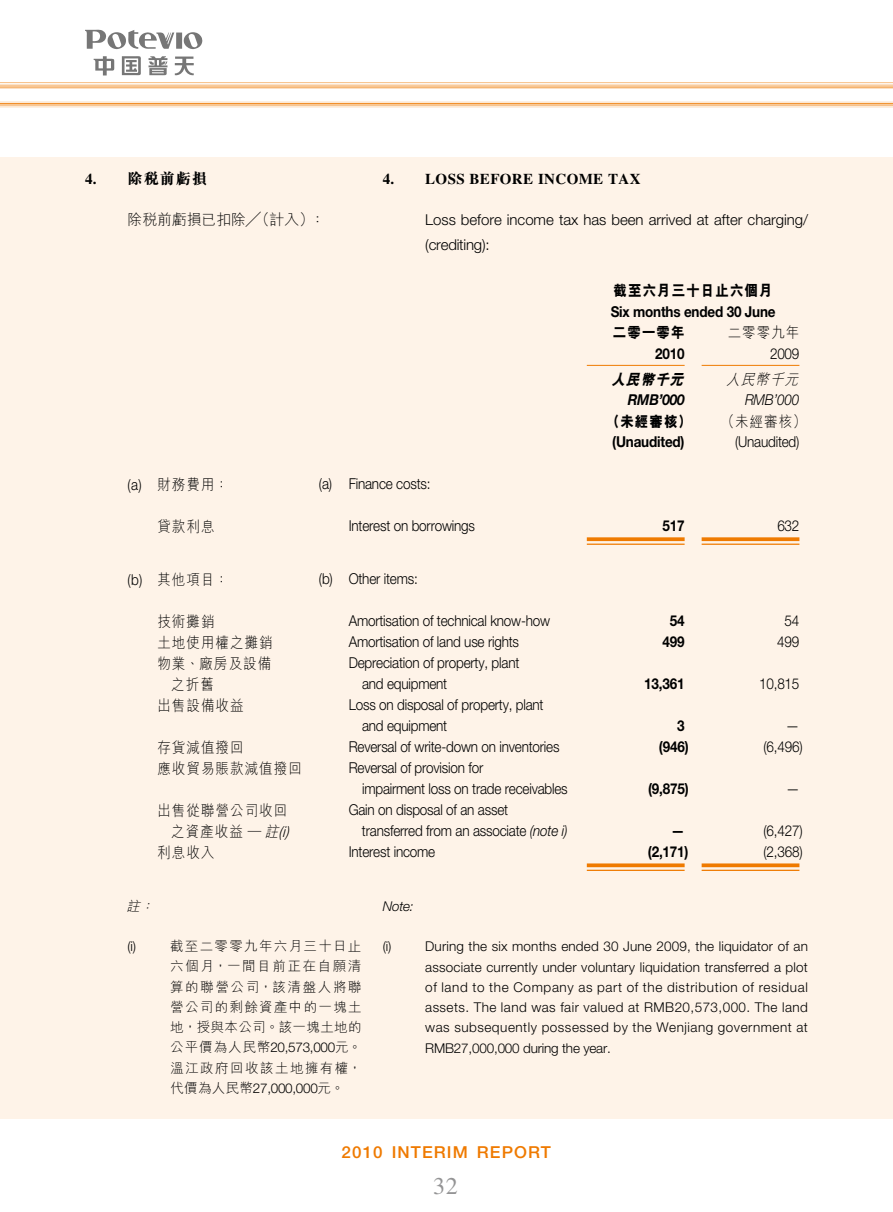
<style>
.page{position:relative;width:893px;height:1212px;background:#fff}
.page>*{position:absolute;margin:0;border:0;box-sizing:border-box;transform-origin:0 0}
.t1{font:24px "Times LT Std";color:#949495}
.t2{font:500 16.5px "Helvetica Neue LT Std";letter-spacing:.065em;color:#ef7a00}
.t3{font:300 15px/21px "Helvetica Neue LT Std";letter-spacing:-.015em;color:#000;scale:.9 1}
.t4{font:300 15px/21px "M Hei HK";letter-spacing:.08em;color:#000;scale:.9 1}
.t5{font:700 15px "Helvetica Neue LT Std";letter-spacing:-.015em;color:#000;scale:.9 1}
.t6{font:300 15px/24.8px "Helvetica Neue LT Std";letter-spacing:-.015em;color:#000}
.t7{font:800 15px "M Hei HK";letter-spacing:.08em;color:#000;scale:.9 1}
.t8{font:700 15px "Times LT Std";letter-spacing:.025em;color:#000}
.t9{font:300 15px "M Hei HK";letter-spacing:-.015em;color:#000}
.t10{font:800 15px "M Sung HK";letter-spacing:.075em;color:#000}
.t11{font:italic 700 15px "Helvetica Neue LT Std";letter-spacing:-.015em;color:#000;scale:.9 1}
.t12{font:italic 300 15px "Helvetica Neue LT Std";letter-spacing:-.015em;color:#000;scale:.9 1}
.t13{font:italic 800 15px "M Hei HK";color:#000;scale:.9 1}
.t14{font:italic 300 15px "M Hei HK";color:#000;scale:.9 1}
.t15{font:300 13.5px/20.2px "Helvetica Neue LT Std";letter-spacing:-.015em;color:#000;text-align:justify}
.t16{font:300 13.5px/20.2px "M Hei HK";letter-spacing:.11em;color:#000;text-align:justify}
.t17{font:italic 300 13.5px "Helvetica Neue LT Std";color:#000}
.t18{font:italic 300 13.5px "M Hei HK";color:#000}
.s1{font-family:"Times LT Std";font-weight:700}
.s2{font-family:"Helvetica Neue LT Std"}
.s3{font-style:italic}
.s4{font-family:"Helvetica Neue LT Std";font-style:italic}
.s5{font-family:"M Hei HK"}
</style>
<div class="page">
<div style="left:0;top:157px;width:893px;height:961px;background:#fef3e8"></div>
<svg style="left:0;top:29px;width:893px;height:79px"></svg>
<hr style="left:587px;top:365px;width:98px;height:1px;background:#ef7a00">
<hr style="left:702px;top:365px;width:97px;height:1px;background:#ef7a00">
<svg style="left:587px;top:537px;width:98px;height:4px"></svg>
<hr style="left:587px;top:544px;width:98px;height:1px;background:#ef7a00">
<svg style="left:702px;top:537px;width:97px;height:4px"></svg>
<hr style="left:702px;top:544px;width:97px;height:1px;background:#ef7a00">
<svg style="left:587px;top:863px;width:98px;height:4px"></svg>
<hr style="left:587px;top:870px;width:98px;height:1px;background:#ef7a00">
<svg style="left:702px;top:863px;width:97px;height:4px"></svg>
<hr style="left:702px;top:870px;width:97px;height:1px;background:#ef7a00">
<p class="t10" style="left:85px;top:170px;width:124px"><span class="s1">4.</span> 除稅前虧損</p>
<p class="t8" style="left:383px;top:169px;width:259px">4. LOSS BEFORE INCOME TAX</p>
<p class="t9" style="left:128px;top:212px;width:199px">除稅前虧損已扣除╱（計入）：</p>
<p class="t6" style="left:425px;top:207px;width:384px">Loss before income tax has been arrived at after charging/ (crediting):</p>
<p class="t7" style="left:614px;top:283px;width:178px">截至六月三十日止六個月</p>
<p class="t5" style="left:611px;top:302px;width:185px">Six months ended 30 June</p>
<p class="t7" style="left:613px;top:325px;width:81px">二零一零年</p>
<p class="t4" style="left:728px;top:322px;width:81px">二零零九年</p>
<p class="t5" style="left:655px;top:344px;width:34px">2010</p>
<p class="t3" style="left:770px;top:342px;width:34px">2009</p>
<p class="t13" style="left:611px;top:372px;width:86px">人民幣千元</p>
<p class="t14" style="left:726px;top:372px;width:86px">人民幣千元</p>
<p class="t11" style="left:628px;top:391px;width:65px">RMB’000</p>
<p class="t12" style="left:745px;top:391px;width:62px">RMB’000</p>
<p class="t7" style="left:606px;top:414px;width:96px">（未經審核）</p>
<p class="t4" style="left:721px;top:411px;width:96px">（未經審核）</p>
<p class="t5" style="left:612px;top:433px;width:82px">(Unaudited)</p>
<p class="t3" style="left:735px;top:431px;width:73px">(Unaudited)</p>
<p class="t4" style="left:128px;top:474px;width:114px"><span class="s2">(a)</span> 財務費用：</p>
<p class="t3" style="left:319px;top:473px;width:125px">(a) Finance costs:</p>
<p class="t4" style="left:157px;top:516px;width:65px">貸款利息</p>
<p class="t3" style="left:349px;top:515px;width:142px">Interest on borrowings</p>
<p class="t5" style="left:662px;top:517px;width:26px">517</p>
<p class="t3" style="left:777px;top:515px;width:26px">632</p>
<p class="t4" style="left:128px;top:569px;width:114px"><span class="s2">(b)</span> 其他項目：</p>
<p class="t3" style="left:319px;top:568px;width:111px">(b) Other items:</p>
<p class="t4" style="left:157px;top:611px;width:65px">技術攤銷</p>
<p class="t3" style="left:349px;top:610px;width:225px">Amortisation of technical know-how</p>
<p class="t5" style="left:670px;top:612px;width:18px">54</p>
<p class="t3" style="left:785px;top:610px;width:18px">54</p>
<p class="t4" style="left:157px;top:632px;width:130px">土地使用權之攤銷</p>
<p class="t3" style="left:349px;top:631px;width:191px">Amortisation of land use rights</p>
<p class="t5" style="left:662px;top:633px;width:26px">499</p>
<p class="t3" style="left:777px;top:631px;width:26px">499</p>
<p class="t4" style="left:171px;top:653px;width:113px;text-indent:-14px">物業、廠房及設備之折舊</p>
<p class="t3" style="left:362px;top:652px;width:176px;text-indent:-13px">Depreciation of property, plant and equipment</p>
<p class="t5" style="left:644px;top:675px;width:46px">13,361</p>
<p class="t3" style="left:759px;top:673px;width:46px">10,815</p>
<p class="t4" style="left:157px;top:695px;width:97px">出售設備收益</p>
<p class="t3" style="left:362px;top:694px;width:203px;text-indent:-13px">Loss on disposal of property, plant and equipment</p>
<p class="t5" style="left:677px;top:717px;width:10px">3</p>
<p class="t3" style="left:786px;top:715px;width:16px">—</p>
<p class="t4" style="left:157px;top:737px;width:97px">存貨減值撥回</p>
<p class="t3" style="left:349px;top:736px;width:236px">Reversal of write-down on inventories</p>
<p class="t5" style="left:659px;top:738px;width:35px">(946)</p>
<p class="t3" style="left:764px;top:736px;width:45px">(6,496)</p>
<p class="t4" style="left:157px;top:758px;width:162px">應收貿易賬款減值撥回</p>
<p class="t3" style="left:362px;top:757px;width:230px;text-indent:-13px">Reversal of provision for<br>impairment loss on trade receivables</p>
<p class="t5" style="left:648px;top:780px;width:47px">(9,875)</p>
<p class="t3" style="left:786px;top:778px;width:16px">—</p>
<p class="t4" style="left:157px;top:800px;width:148px;text-align:right">出售從聯營公司收回之資產收益 — <span class="s3">註</span><span class="s4">(i)</span></p>
<p class="t3" style="left:362px;top:799px;width:230px;text-indent:-13px">Gain on disposal of an asset transferred from an associate <span class="s3">(note i)</span></p>
<p class="t5" style="left:671px;top:822px;width:16px">—</p>
<p class="t3" style="left:763px;top:820px;width:45px">(6,427)</p>
<p class="t4" style="left:157px;top:842px;width:65px">利息收入</p>
<p class="t3" style="left:349px;top:841px;width:98px">Interest income</p>
<p class="t5" style="left:648px;top:843px;width:47px">(2,171)</p>
<p class="t3" style="left:763px;top:841px;width:45px">(2,368)</p>
<p class="t18" style="left:126px;top:899px;width:32px">註：</p>
<p class="t15" style="left:128px;top:936px;width:10px">(i)</p>
<p class="t16" style="left:170px;top:936px;width:193px">截至二零零九年六月三十日止六個月，一間目前正在自願清算的聯營公司，該清盤人將聯營公司的剩餘資產中的一塊土地，授與本公司。該一塊土地的</p>
<p class="t15" style="left:170px;top:1037px;width:193px"><span class="s5">公平價為人民幣</span>20,573,000<span class="s5">元。</span></p>
<p class="t16" style="left:170px;top:1057px;width:193px">溫江政府回收該土地擁有權，</p>
<p class="t15" style="left:170px;top:1077px;width:175px"><span class="s5">代價為人民幣</span>27,000,000<span class="s5">元。</span></p>
<p class="t17" style="left:383px;top:898px;width:33px">Note:</p>
<p class="t15" style="left:383px;top:936px;width:10px">(i)</p>
<p class="t15" style="left:425px;top:936px;width:384px">During the six months ended 30 June 2009, the liquidator of an associate currently under voluntary liquidation transferred a plot of land to the Company as part of the distribution of residual assets. The land was fair valued at RMB20,573,000. The land was subsequently possessed by the Wenjiang government at RMB27,000,000 during the year.</p>
<p class="t2" style="left:342px;top:1142px;width:211px">2010 INTERIM REPORT</p>
<h1 class="t1" style="left:433px;top:1172px;width:26px">32</h1>
</div>
